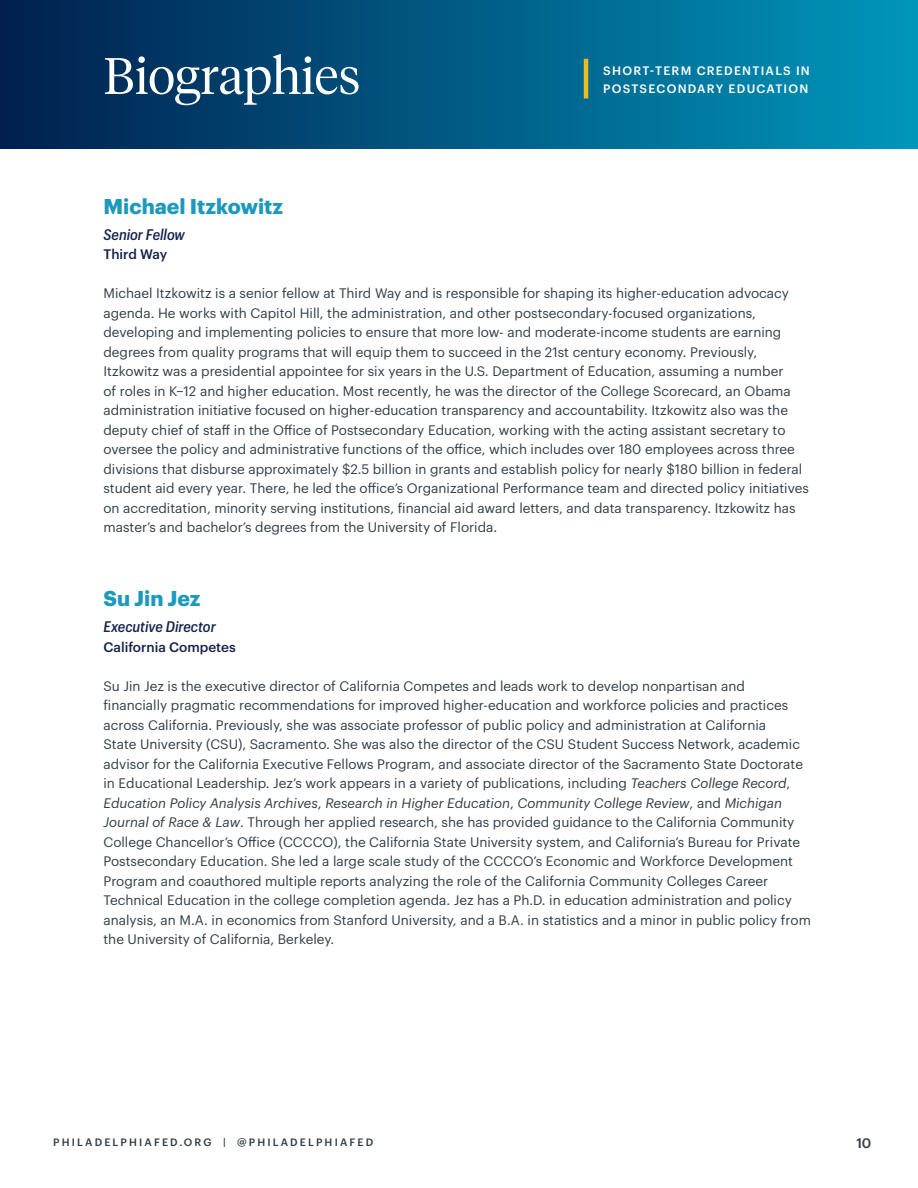
<style>
.page{position:relative;width:918px;height:1188px;background:#fff}
.page>*{position:absolute;margin:0;border:0;box-sizing:border-box;transform-origin:0 0}
.t1{font:300 51px "Tiempos Headline";color:#fff}
.Name{font:700 21px "Graphik";color:#1d99bd}
.t2{font:italic 500 15px "Graphik Compact";color:#13214b}
.Bio{font:13.5px/19.5px "Graphik";color:#303d47}
.Org{font:500 13.5px "Graphik";color:#13214b}
.t3{font:500 13.5px "Graphik";color:#303d47}
.t4{font:500 12px "Graphik";letter-spacing:.105em;color:#fff}
.t5{font:500 10.5px "Graphik";letter-spacing:.205em;color:#303d47}
.s1{font-style:italic}
</style>
<div class="page">
<div style="left:0;top:0;width:918px;height:149px;background:linear-gradient(to right,#01204e,#0096ba)"></div>
<hr style="left:584px;top:59px;width:4px;height:39px;background:#f0ba1b">
<h1 class="t1" style="left:104px;top:41px;width:259px">Biographies</h1>
<p class="t4" style="left:603px;top:61px;width:208px">SHORT-TERM CREDENTIALS IN</p>
<p class="t4" style="left:603px;top:79px;width:207px">POSTSECONDARY EDUCATION</p>
<p class="Name" style="left:104px;top:190px;width:181px">Michael Itzkowitz</p>
<p class="t2" style="left:104px;top:223px;width:83px">Senior Fellow</p>
<p class="Org" style="left:104px;top:244px;width:65px">Third Way</p>
<p class="Bio" style="left:104px;top:283px;width:707px">Michael Itzkowitz is a senior fellow at Third Way and is responsible for shaping its higher-education advocacy agenda. He works with Capitol Hill, the administration, and other postsecondary-focused organizations, developing and implementing policies to ensure that more low- and moderate-income students are earning degrees from quality programs that will equip them to succeed in the 21st century economy. Previously, Itzkowitz was a presidential appointee for six years in the U.S. Department of Education, assuming a number<br>of roles in K–12 and higher education. Most recently, he was the director of the College Scorecard, an Obama administration initiative focused on higher-education transparency and accountability. Itzkowitz also was the deputy chief of staff in the Office of Postsecondary Education, working with the acting assistant secretary to oversee the policy and administrative functions of the office, which includes over 180 employees across three divisions that disburse approximately $2.5 billion in grants and establish policy for nearly $180 billion in federal student aid every year. There, he led the office’s Organizational Performance team and directed policy initiatives on accreditation, minority serving institutions, financial aid award letters, and data transparency. Itzkowitz has master’s and bachelor’s degrees from the University of Florida.</p>
<p class="Name" style="left:104px;top:582px;width:99px">Su Jin Jez</p>
<p class="t2" style="left:104px;top:616px;width:114px">Executive Director</p>
<p class="Org" style="left:104px;top:636px;width:134px">California Competes</p>
<p class="Bio" style="left:104px;top:675px;width:709px">Su Jin Jez is the executive director of California Competes and leads work to develop nonpartisan and financially pragmatic recommendations for improved higher-education and workforce policies and practices across California. Previously, she was associate professor of public policy and administration at California<br>State University (CSU), Sacramento. She was also the director of the CSU Student Success Network, academic advisor for the California Executive Fellows Program, and associate director of the Sacramento State Doctorate in Educational Leadership. Jez’s work appears in a variety of publications, including <span class="s1">Teachers College Record</span>, <span class="s1">Education Policy Analysis Archives</span>, <span class="s1">Research in Higher Education</span>, <span class="s1">Community College Review</span>, and <span class="s1">Michigan Journal of Race &amp; Law</span>. Through her applied research, she has provided guidance to the California Community College Chancellor’s Office (CCCCO), the California State University system, and California’s Bureau for Private Postsecondary Education. She led a large scale study of the CCCCO’s Economic and Workforce Development Program and coauthored multiple reports analyzing the role of the California Community Colleges Career Technical Education in the college completion agenda. Jez has a Ph.D. in education administration and policy analysis, an M.A. in economics from Stanford University, and a B.A. in statistics and a minor in public policy from the University of California, Berkeley.</p>
<p class="t5" style="left:53px;top:1135px;width:322px">PHILADELPHIAFED.ORG | @PHILADELPHIAFED</p>
<p class="t3" style="left:856px;top:1132px;width:16px">10</p>
</div>
